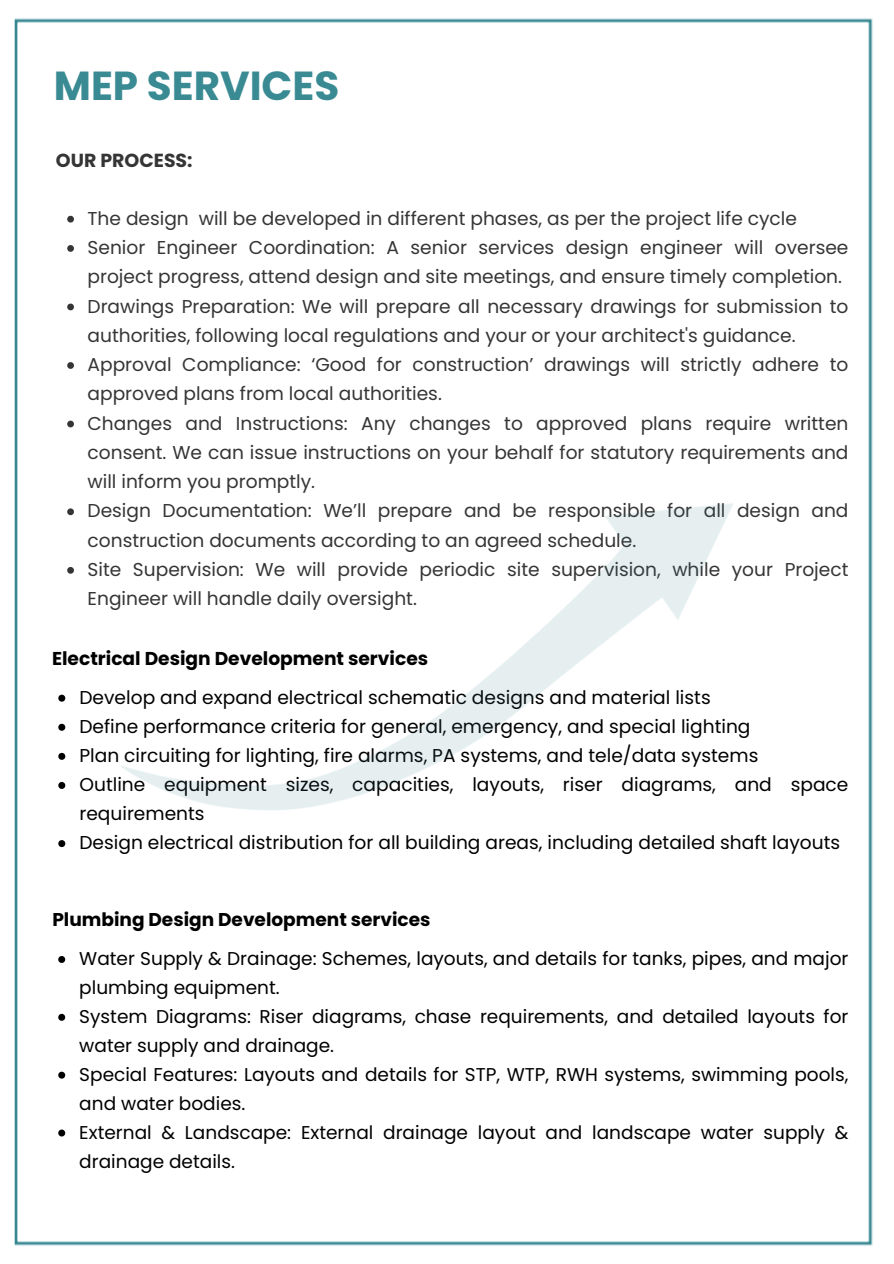
<style>
.page{position:relative;width:894px;height:1264px;background:#fff}
.page>*{position:absolute;margin:0;border:0;box-sizing:border-box;transform-origin:0 0}
.t1{font:700 40.5px "Poppins";color:#398a93}
.t2{font:700 18.9px "Poppins";color:#353535}
.t3{font:18.6px/29.2px "Poppins";color:#353535}
.t4{font:18.6px/29.1px "Poppins";color:#000}
.t5{font:700 18.6px "Poppins";color:#000}
.t6{font:18.45px/29px "Poppins";color:#000}
.t7{font:700 18.45px "Poppins";color:#000}
</style>
<div class="page">
<img style="left:14px;top:18px;width:859px;height:1228px">
<svg style="left:67px;top:216px;width:7px;height:6px"></svg>
<svg style="left:67px;top:245px;width:7px;height:7px"></svg>
<svg style="left:58px;top:694px;width:5px;height:7px"></svg>
<svg style="left:58px;top:723px;width:5px;height:7px"></svg>
<svg style="left:58px;top:752px;width:5px;height:7px"></svg>
<svg style="left:58px;top:782px;width:5px;height:7px"></svg>
<svg style="left:58px;top:840px;width:5px;height:7px"></svg>
<img style="left:63px;top:289px;width:738px;height:738px">
<svg style="left:58px;top:956px;width:7px;height:6px"></svg>
<svg style="left:58px;top:1013px;width:7px;height:7px"></svg>
<svg style="left:58px;top:1071px;width:7px;height:7px"></svg>
<svg style="left:58px;top:1129px;width:7px;height:7px"></svg>
<h1 class="t1" style="left:54px;top:57px;width:287px">MEP SERVICES</h1>
<p class="t2" style="left:56px;top:147px;width:138px">OUR PROCESS:</p>
<p class="t3" style="left:88px;top:204px;width:762px">The design will be developed in different phases, as per the project life cycle Senior Engineer Coordination: A senior services design engineer will oversee project progress, attend design and site meetings, and ensure timely completion.<br>Drawings Preparation: We will prepare all necessary drawings for submission to authorities, following local regulations and your or your architect's guidance.<br>Approval Compliance: ‘Good for construction’ drawings will strictly adhere to approved plans from local authorities.<br>Changes and Instructions: Any changes to approved plans require written consent. We can issue instructions on your behalf for statutory requirements and will inform you promptly.<br>Design Documentation: We’ll prepare and be responsible for all design and construction documents according to an agreed schedule.<br>Site Supervision: We will provide periodic site supervision, while your Project Engineer will handle daily oversight.</p>
<p class="t5" style="left:52px;top:645px;width:377px">Electrical Design Development services</p>
<h3 class="t4" style="left:79px;top:683px;width:632px">Develop and expand electrical schematic designs and material lists</h3>
<p class="t4" style="left:79px;top:712px;width:672px">Define performance criteria for general, emergency, and special lighting</p>
<p class="t4" style="left:79px;top:741px;width:680px">Plan circuiting for lighting, fire alarms, PA systems, and tele/data systems</p>
<p class="t4" style="left:79px;top:770px;width:770px">Outline equipment sizes, capacities, layouts, riser diagrams, and space requirements</p>
<p class="t4" style="left:79px;top:828px;width:762px">Design electrical distribution for all building areas, including detailed shaft layouts</p>
<p class="t7" style="left:52px;top:906px;width:379px">Plumbing Design Development services</p>
<p class="t6" style="left:79px;top:944px;width:770px">Water Supply &amp; Drainage: Schemes, layouts, and details for tanks, pipes, and major plumbing equipment.</p>
<p class="t6" style="left:79px;top:1002px;width:770px">System Diagrams: Riser diagrams, chase requirements, and detailed layouts for water supply and drainage.</p>
<p class="t6" style="left:79px;top:1060px;width:770px">Special Features: Layouts and details for STP, WTP, RWH systems, swimming pools, and water bodies.</p>
<p class="t6" style="left:79px;top:1117px;width:770px">External &amp; Landscape: External drainage layout and landscape water supply &amp; drainage details.</p>
</div>
